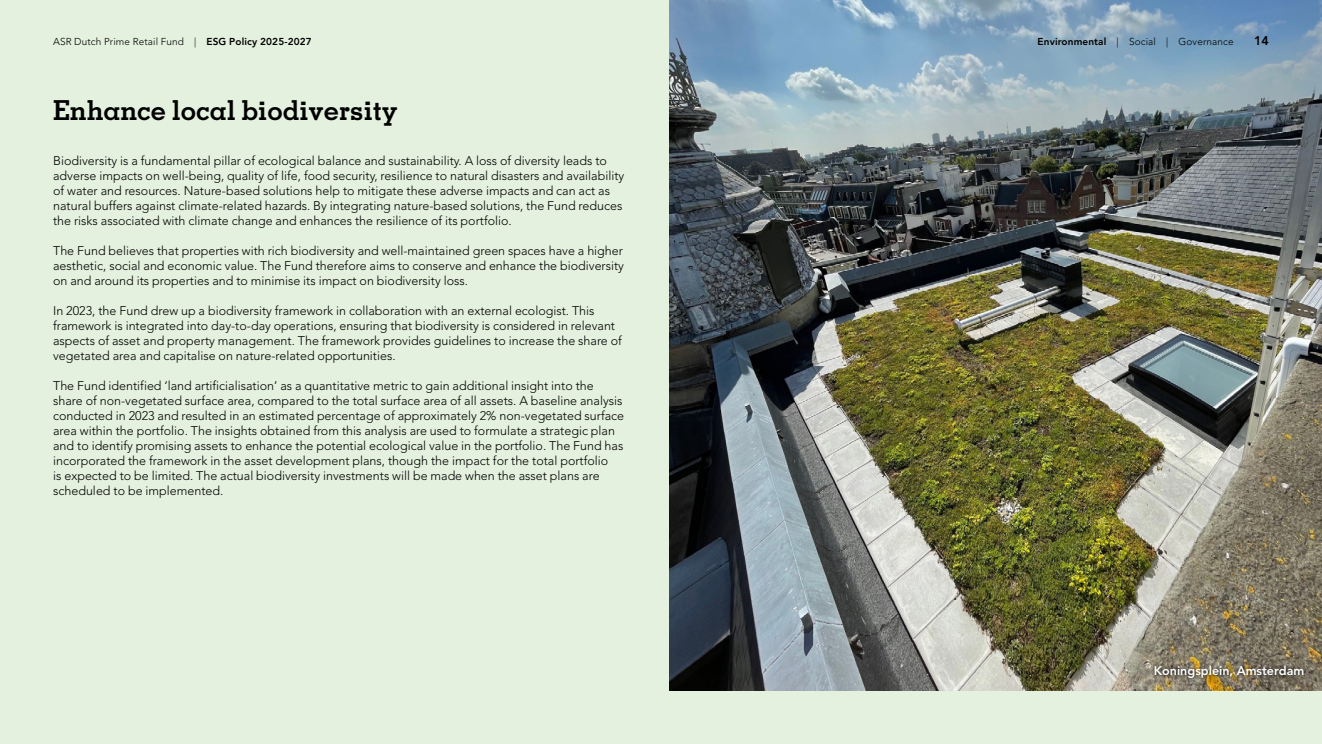
<style>
.page{position:relative;width:1322px;height:744px;background:#e4f1de}
.page>*{position:absolute;margin:0;border:0;box-sizing:border-box;transform-origin:0 0}
.t1{font:700 27.5px "Memphis LT Std";color:#000}
.t2{font:300 12.5px/15px "Avenir LT Std";color:#000}
.t3{font:800 12.5px "Avenir LT Std";color:#fff}
.t4{font:800 12.5px "Avenir LT Std";color:#000}
.t5{font:300 10px "Avenir LT Std";letter-spacing:.01em;color:#000}
.s1{font-weight:800}
</style>
<div class="page">
<img style="left:670px;top:0;width:652px;height:690px">
<div style="left:1151px;top:662px;width:156px;height:19px;background:#000;opacity:.75"></div>
<p class="t5" style="left:53px;top:36px;width:260px">ASR Dutch Prime Retail Fund | <span class="s1">ESG Policy 2025-2027</span></p>
<p class="t5" style="left:1037px;top:36px;width:197px"><span class="s1">Environmental</span> | Social | Governance</p>
<p class="t4" style="left:1254px;top:33px;width:16px">14</p>
<h1 class="t1" style="left:53px;top:93px;width:346px">Enhance local biodiversity</h1>
<p class="t2" style="left:53px;top:153px;width:573px">Biodiversity is a fundamental pillar of ecological balance and sustainability. A loss of diversity leads to adverse impacts on well-being, quality of life, food security, resilience to natural disasters and availability of water and resources. Nature-based solutions help to mitigate these adverse impacts and can act as natural buffers against climate-related hazards. By integrating nature-based solutions, the Fund reduces the risks associated with climate change and enhances the resilience of its portfolio.</p>
<p class="t2" style="left:53px;top:243px;width:572px;text-align:justify">The Fund believes that properties with rich biodiversity and well-maintained green spaces have a higher aesthetic, social and economic value. The Fund therefore aims to conserve and enhance the biodiversity on and around its properties and to minimise its impact on biodiversity loss.</p>
<p class="t2" style="left:53px;top:303px;width:570px">In 2023, the Fund drew up a biodiversity framework in collaboration with an external ecologist. This framework is integrated into day-to-day operations, ensuring that biodiversity is considered in relevant aspects of asset and property management. The framework provides guidelines to increase the share of vegetated area and capitalise on nature-related opportunities.</p>
<p class="t2" style="left:53px;top:378px;width:572px">The Fund identified ‘land artificialisation’ as a quantitative metric to gain additional insight into the share of non-vegetated surface area, compared to the total surface area of all assets. A baseline analysis conducted in 2023 and resulted in an estimated percentage of approximately 2% non-vegetated surface area within the portfolio. The insights obtained from this analysis are used to formulate a strategic plan and to identify promising assets to enhance the potential ecological value in the portfolio. The Fund has incorporated the framework in the asset development plans, though the impact for the total portfolio<br>is expected to be limited. The actual biodiversity investments will be made when the asset plans are scheduled to be implemented.</p>
<p class="t3" style="left:1153px;top:663px;width:152px">Koningsplein, Amsterdam</p>
</div>
